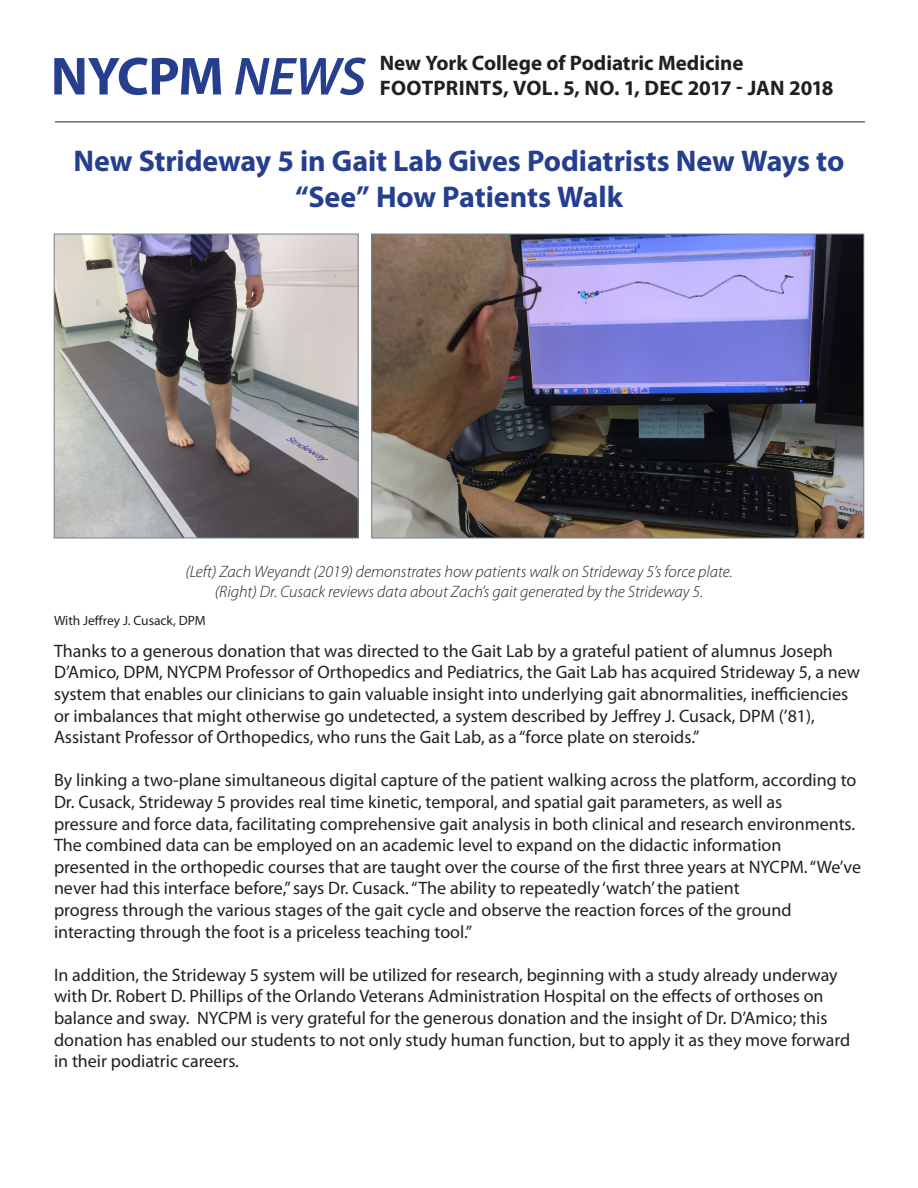
<style>
.page{position:relative;width:918px;height:1188px;background:#fff}
.page>*{position:absolute;margin:0;border:0;box-sizing:border-box;transform-origin:0 0}
.t1{font:700 54px "Myriad Pro";letter-spacing:-.02em;color:#253f8e}
.t2{font:700 30px/36px "Myriad Pro";letter-spacing:-.005em;color:#253f8e;text-align:center}
.t3{font:700 21px/25.2px "Myriad Pro";color:#231f20}
.t4{font:18px/21.6px "Myriad Pro";color:#231f20}
.t5{font:italic 300 16.5px "Myriad Pro";color:#231f20}
.t6{font:13.5px "Myriad Pro";color:#231f20}
.s1{font-weight:600;font-style:italic}
</style>
<div class="page">
<hr style="left:55px;top:122px;width:810px;height:1px;background:#231f20">
<img style="left:56px;top:236px;width:300px;height:300px">
<div style="left:54px;top:234px;width:304px;height:304px;border:1px solid #708392"></div>
<img style="left:374px;top:236px;width:488px;height:300px">
<div style="left:372px;top:234px;width:492px;height:304px;border:1px solid #708392"></div>
<h1 class="t1" style="left:51px;top:41px;width:317px">NYCPM <span class="s1">NEWS</span></h1>
<p class="t3" style="left:380px;top:49px;width:455px">New York College of Podiatric Medicine<br>FOOTPRINTS, VOL. 5, NO. 1, DEC 2017 - JAN 2018</p>
<p class="t2" style="left:74px;top:142px;width:772px">New Strideway 5 in Gait Lab Gives Podiatrists New Ways to “See” How Patients Walk</p>
<p class="t5" style="left:185px;top:562px;width:549px">(Left) Zach Weyandt (2019) demonstrates how patients walk on Strideway 5’s force plate.</p>
<p class="t5" style="left:215px;top:582px;width:490px">(Right) Dr. Cusack reviews data about Zach’s gait generated by the Strideway 5.</p>
<p class="t6" style="left:54px;top:612px;width:153px">With Jeffrey J. Cusack, DPM</p>
<p class="t4" style="left:54px;top:640px;width:808px">Thanks to a generous donation that was directed to the Gait Lab by a grateful patient of alumnus Joseph D’Amico, DPM, NYCPM Professor of Orthopedics and Pediatrics, the Gait Lab has acquired Strideway 5, a new system that enables our clinicians to gain valuable insight into underlying gait abnormalities, inefficiencies or imbalances that might otherwise go undetected, a system described by Jeffrey J. Cusack, DPM (’81),</p>
<p class="t4" style="left:54px;top:726px;width:647px">Assistant Professor of Orthopedics, who runs the Gait Lab, as a “force plate on steroids.”</p>
<p class="t4" style="left:54px;top:769px;width:804px">By linking a two-plane simultaneous digital capture of the patient walking across the platform, according to<br>Dr. Cusack, Strideway 5 provides real time kinetic, temporal, and spatial gait parameters, as well as</p>
<p class="t4" style="left:54px;top:812px;width:803px">pressure and force data, facilitating comprehensive gait analysis in both clinical and research environments.<br>The combined data can be employed on an academic level to expand on the didactic information</p>
<p class="t4" style="left:54px;top:856px;width:809px">presented in the orthopedic courses that are taught over the course of the first three years at NYCPM. “We’ve never had this interface before,” says Dr. Cusack. “The ability to repeatedly ‘watch’ the patient</p>
<p class="t4" style="left:54px;top:899px;width:739px">progress through the various stages of the gait cycle and observe the reaction forces of the ground</p>
<p class="t4" style="left:54px;top:920px;width:420px">interacting through the foot is a priceless teaching tool.”</p>
<p class="t4" style="left:54px;top:964px;width:798px">In addition, the Strideway 5 system will be utilized for research, beginning with a study already underway with Dr. Robert D. Phillips of the Orlando Veterans Administration Hospital on the effects of orthoses on balance and sway. NYCPM is very grateful for the generous donation and the insight of Dr. D’Amico; this donation has enabled our students to not only study human function, but to apply it as they move forward in their podiatric careers.</p>
</div>
